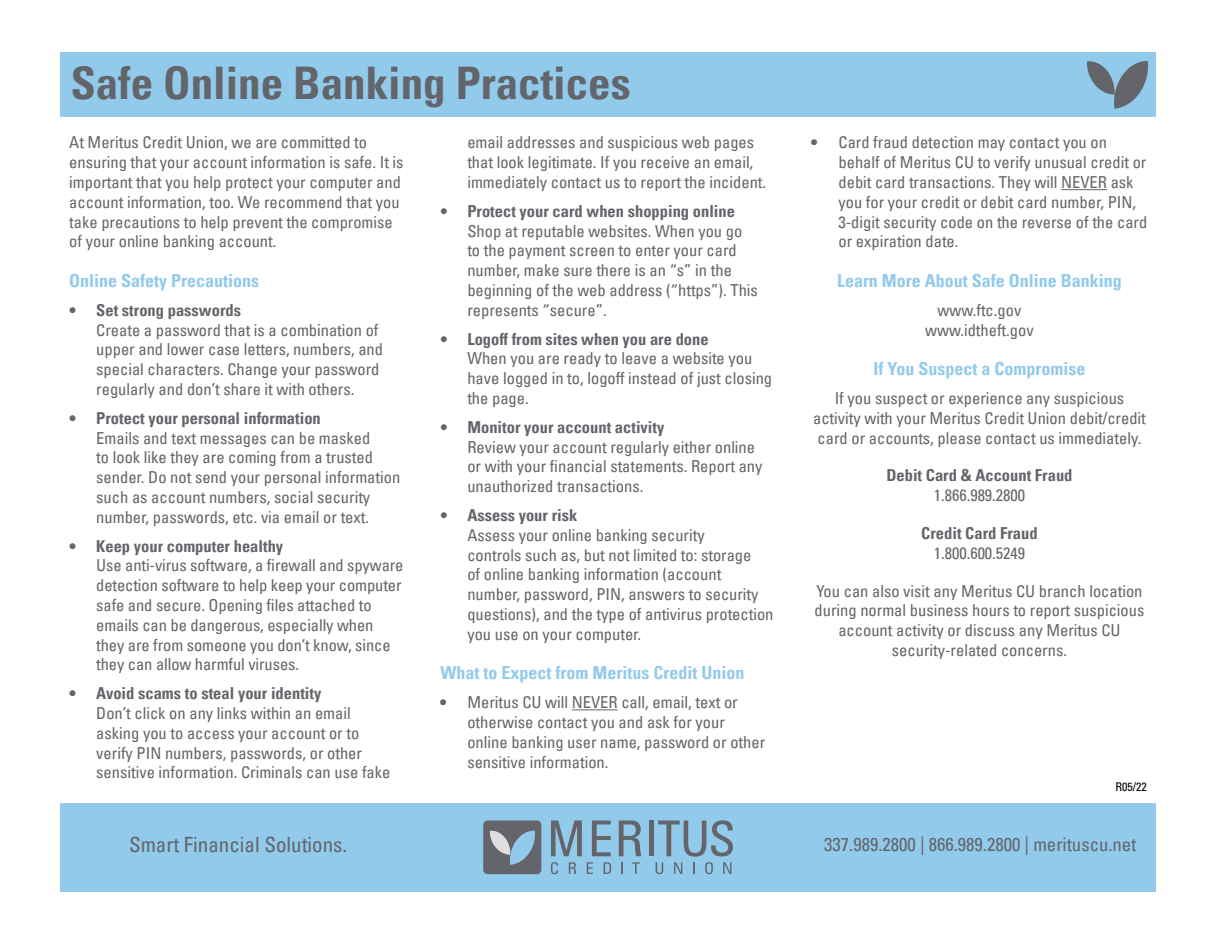
<style>
.page{position:relative;width:1215px;height:945px;background:#fff}
.page>*{position:absolute;margin:0;border:0;box-sizing:border-box;transform-origin:0 0}
.t1{font:700 condensed 45px "Univers LT Pro";color:#63656a}
.t2{font:condensed 21px "Univers LT Pro";color:#63656a}
.t3{font:condensed 18.75px "Univers LT Pro";color:#63656a}
.t4{font:700 condensed 18px "Univers LT Pro";color:#92caec}
.t5{font:condensed 16.5px/19.8px "Univers LT Pro";color:#63656a}
.t6{font:700 condensed 16.5px/19.8px "Univers LT Pro";color:#63656a;text-align:center}
.t7{font:condensed 12px "Univers LT Pro";color:#000}
.s1{font-weight:700}
.s2{font-weight:400}
</style>
<div class="page">
<hr style="left:572px;top:709px;width:46px;height:1px;background:#63656a">
<hr style="left:1061px;top:189px;width:46px;height:1px;background:#63656a">
<div style="left:61px;top:52px;width:1095px;height:65px;background:#92caec"></div>
<div style="left:60px;top:803px;width:1096px;height:88px;background:#92caec"></div>
<div style="left:483px;top:821px;width:58px;height:53px;background:#63656a;border-radius:4px"></div>
<svg style="left:490px;top:830px;width:45px;height:35px"></svg>
<svg style="left:551px;top:821px;width:31px;height:35px"></svg>
<svg style="left:592px;top:821px;width:19px;height:35px"></svg>
<svg style="left:619px;top:821px;width:22px;height:35px"></svg>
<div style="left:649px;top:821px;width:5px;height:35px;background:#63656a"></div>
<svg style="left:551px;top:862px;width:7px;height:12px"></svg>
<svg style="left:569px;top:862px;width:7px;height:12px"></svg>
<svg style="left:587px;top:862px;width:6px;height:12px"></svg>
<svg style="left:604px;top:862px;width:7px;height:12px"></svg>
<svg style="left:622px;top:862px;width:1px;height:12px"></svg>
<svg style="left:632px;top:862px;width:8px;height:12px"></svg>
<svg style="left:656px;top:820px;width:77px;height:54px"></svg>
<svg style="left:1087px;top:61px;width:61px;height:48px"></svg>
<p class="t1" style="left:71px;top:56px;width:562px">Safe Online Banking Practices</p>
<p class="t5" style="left:69px;top:132px;width:336px">At Meritus Credit Union, we are committed to ensuring that your account information is safe. It is important that you help protect your computer and account information, too. We recommend that you take precautions to help prevent the compromise of your online banking account.</p>
<p class="t4" style="left:69px;top:270px;width:192px">Online Safety Precautions</p>
<p class="t5" style="left:96px;top:300px;width:288px;text-indent:-27px"><span class="s1">• Set strong passwords<br></span>Create a password that is a combination of upper and lower case letters, numbers, and special characters. Change your password regularly and don’t share it with others.</p>
<p class="t5" style="left:96px;top:408px;width:306px;text-indent:-27px"><span class="s1">• Protect your personal information<br></span>Emails and text messages can be masked<br>to look like they are coming from a trusted sender. Do not send your personal information such as account numbers, social security number, passwords, etc. via email or text.</p>
<p class="t5" style="left:96px;top:535px;width:309px;text-indent:-27px"><span class="s1">• Keep your computer healthy<br></span>Use anti-virus software, a firewall and spyware detection software to help keep your computer safe and secure. Opening files attached to emails can be dangerous, especially when they are from someone you don’t know, since they can allow harmful viruses.</p>
<p class="t5" style="left:96px;top:683px;width:296px;text-indent:-27px"><span class="s1">• Avoid scams to steal your identity<br></span>Don’t click on any links within an email asking you to access your account or to verify PIN numbers, passwords, or other sensitive information. Criminals can use fake</p>
<p class="t5" style="left:467px;top:132px;width:300px">email addresses and suspicious web pages that look legitimate. If you receive an email, immediately contact us to report the incident.</p>
<p class="t5" style="left:467px;top:201px;width:292px;text-indent:-27px"><span class="s1">• Protect your card when shopping online </span>Shop at reputable websites. When you go to the payment screen to enter your card number, make sure there is an “s” in the beginning of the web address (“https”). This represents “secure”.</p>
<p class="t5" style="left:467px;top:328px;width:306px;text-indent:-27px"><span class="s1">• Logoff from sites when you are done<br></span>When you are ready to leave a website you have logged in to, logoff instead of just closing the page.</p>
<p class="t5" style="left:467px;top:417px;width:297px;text-indent:-27px"><span class="s1">• Monitor your account activity<br></span>Review your account regularly either online or with your financial statements. Report any unauthorized transactions.</p>
<p class="t5" style="left:467px;top:505px;width:308px;text-indent:-27px"><span class="s1">• Assess your risk<br></span>Assess your online banking security<br>controls such as, but not limited to: storage<br>of online banking information (account number, password, PIN, answers to security questions), and the type of antivirus protection you use on your computer.</p>
<p class="t4" style="left:440px;top:662px;width:305px">What to Expect from Meritus Credit Union</p>
<p class="t5" style="left:467px;top:692px;width:299px;text-indent:-27px">• Meritus CU will NEVER call, email, text or otherwise contact you and ask for your online banking user name, password or other sensitive information.</p>
<p class="t5" style="left:838px;top:132px;width:310px;text-indent:-27px">• Card fraud detection may contact you on behalf of Meritus CU to verify unusual credit or debit card transactions. They will NEVER ask you for your credit or debit card number, PIN, 3-digit security code on the reverse of the card or expiration date.</p>
<p class="t4" style="left:837px;top:270px;width:286px">Learn More About Safe Online Banking</p>
<p class="t5" style="left:938px;top:300px;width:85px">www.ftc.gov</p>
<p class="t5" style="left:925px;top:319px;width:110px">www.idtheft.gov</p>
<p class="t4" style="left:874px;top:358px;width:213px">If You Suspect a Compromise</p>
<p class="t5" style="left:813px;top:388px;width:334px;text-align:center">If you suspect or experience any suspicious activity with your Meritus Credit Union debit/credit card or accounts, please contact us immediately.</p>
<p class="t6" style="left:886px;top:465px;width:188px">Debit Card &amp; Account Fraud</p>
<p class="t5" style="left:934px;top:485px;width:93px">1.866.989.2800</p>
<p class="t6" style="left:921px;top:523px;width:118px">Credit Card Fraud<br><span class="s2">1.800.600.5249</span></p>
<p class="t5" style="left:815px;top:580px;width:331px;text-align:center">You can also visit any Meritus CU branch location during normal business hours to report suspicious account activity or discuss any Meritus CU security-related concerns.</p>
<p class="t7" style="left:1116px;top:779px;width:33px">R05/22</p>
<p class="t2" style="left:129px;top:832px;width:220px">Smart Financial Solutions.</p>
<p class="t3" style="left:824px;top:832px;width:314px">337.989.2800 | 866.989.2800 | merituscu.net</p>
</div>
